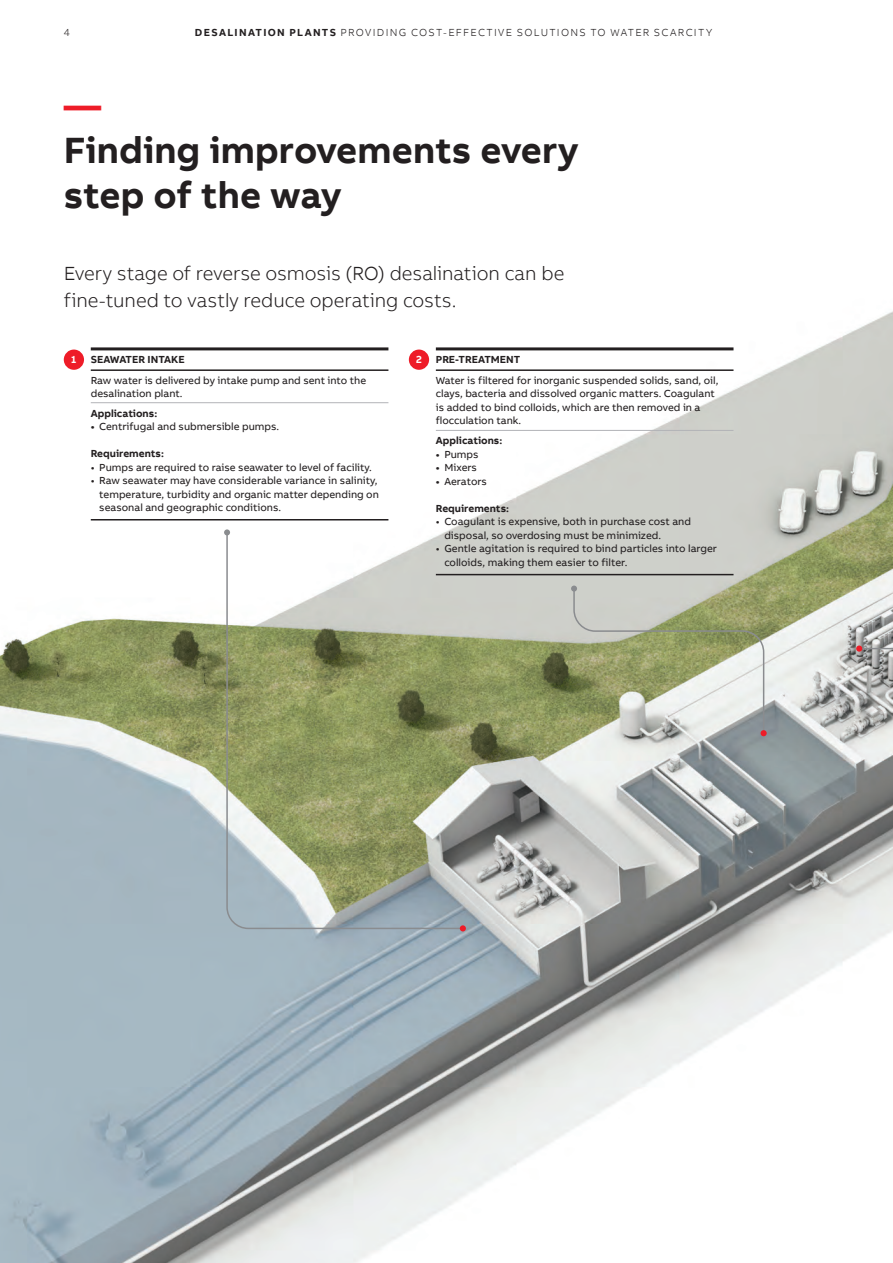
<style>
.page{position:relative;width:893px;height:1263px;background:#fff}
.page>*{position:absolute;margin:0;border:0;box-sizing:border-box;transform-origin:0 0}
.t1{font:700 37.5px/45px "AB Bvoice";color:#231f20}
.t2{font:700 37.5px "AB Bvoice";color:#ee1c28}
.t3{font:300 19.5px/27px "AB Bvoice";letter-spacing:-.005em;color:#231f20}
.t4{font:10.5px/13.5px "AB Bvoice";color:#231f20}
.t5{font:700 10.5px "AB Bvoice";color:#231f20}
.t6{font:300 10.5px "AB Bvoice";letter-spacing:.12em;color:#231f20}
.t7{font:700 10.5px "AB Bvoice";color:#fff}
.s1{font-weight:700}
</style>
<div class="page">
<img style="left:0;top:311px;width:893px;height:952px">
<svg style="left:91px;top:350px;width:297px;height:52px"></svg>
<hr style="left:91px;top:347px;width:297px;height:3px;background:#231f20">
<hr style="left:91px;top:519px;width:297px;height:1px;background:#231f20">
<hr style="left:91px;top:369px;width:297px;height:2px;background:#231f20">
<hr style="left:91px;top:402px;width:297px;height:1px;background:#b2b3b7">
<div style="left:64px;top:350px;width:20px;height:20px;background:#ee1c28;border-radius:50%"></div>
<hr style="left:436px;top:347px;width:297px;height:3px;background:#231f20">
<hr style="left:436px;top:574px;width:297px;height:1px;background:#231f20">
<hr style="left:436px;top:369px;width:297px;height:2px;background:#231f20">
<hr style="left:436px;top:430px;width:297px;height:1px;background:#b2b3b7">
<div style="left:409px;top:350px;width:20px;height:20px;background:#ee1c28;border-radius:50%"></div>
<svg style="left:226px;top:531px;width:238px;height:399px"></svg>
<svg style="left:224px;top:529px;width:6px;height:6px"></svg>
<svg style="left:460px;top:925px;width:6px;height:6px"></svg>
<svg style="left:571px;top:585px;width:196px;height:151px;background:#b5ba9e"></svg>
<svg style="left:860px;top:647px;width:33px;height:348px"></svg>
<div style="left:856px;top:645px;width:6px;height:7px;background:#ee1c28;border-radius:50%"></div>
<p class="t6" style="left:64px;top:26px;width:8px">4</p>
<p class="t6" style="left:195px;top:26px;width:519px"><span class="s1">DESALINATION PLANTS</span> PROVIDING COST-EFFECTIVE SOLUTIONS TO WATER SCARCITY</p>
<h1 class="t2" style="left:64px;top:81px;width:39px">—</h1>
<h1 class="t1" style="left:64px;top:128px;width:516px">Finding improvements every step of the way</h1>
<h2 class="t3" style="left:64px;top:260px;width:502px">Every stage of reverse osmosis (RO) desalination can be fine-tuned to vastly reduce operating costs.</h2>
<p class="t7" style="left:416px;top:352px;width:7px">2</p>
<p class="t7" style="left:71px;top:352px;width:7px">1</p>
<p class="t5" style="left:436px;top:353px;width:86px">PRE-TREATMENT</p>
<p class="t4" style="left:436px;top:373px;width:284px">Water is filtered for inorganic suspended solids, sand, oil, clays, bacteria and dissolved organic matters. Coagulant is added to bind colloids, which are then removed in a flocculation tank.</p>
<p class="t5" style="left:436px;top:434px;width:68px">Applications:</p>
<p class="t4" style="left:436px;top:448px;width:44px"><span class="s1">•</span> Pumps</p>
<p class="t4" style="left:436px;top:461px;width:43px"><span class="s1">•</span> Mixers</p>
<p class="t4" style="left:436px;top:475px;width:53px"><span class="s1">•</span> Aerators</p>
<p class="t5" style="left:436px;top:502px;width:75px">Requirements:</p>
<p class="t4" style="left:444px;top:515px;width:248px;text-indent:-9px">• Coagulant is expensive, both in purchase cost and disposal, so overdosing must be minimized.</p>
<p class="t4" style="left:444px;top:542px;width:274px;text-indent:-9px">• Gentle agitation is required to bind particles into larger colloids, making them easier to filter.</p>
<p class="t5" style="left:91px;top:353px;width:95px">SEAWATER INTAKE</p>
<p class="t4" style="left:91px;top:373px;width:277px">Raw water is delivered by intake pump and sent into the desalination plant.</p>
<p class="t5" style="left:91px;top:406px;width:68px">Applications:</p>
<p class="t4" style="left:91px;top:420px;width:190px"><span class="s1">•</span> Centrifugal and submersible pumps.</p>
<p class="t5" style="left:91px;top:447px;width:75px">Requirements:</p>
<p class="t4" style="left:91px;top:460px;width:283px">• Pumps are required to raise seawater to level of facility.</p>
<p class="t4" style="left:99px;top:474px;width:281px;text-indent:-9px">• Raw seawater may have considerable variance in salinity, temperature, turbidity and organic matter depending on seasonal and geographic conditions.</p>
</div>
